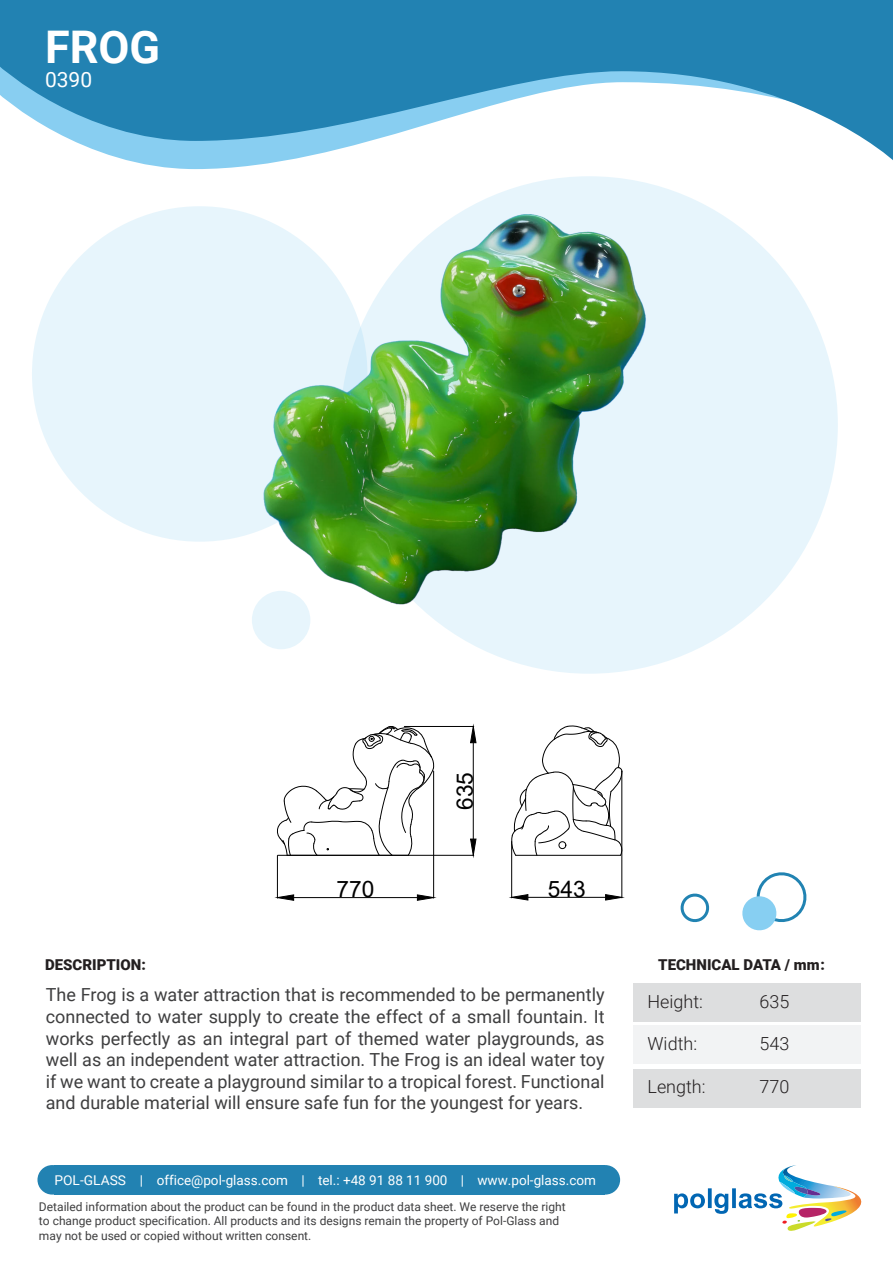
<style>
.page{position:relative;width:893px;height:1263px;background:#fff}
.page>*{position:absolute;margin:0;border:0;box-sizing:border-box;transform-origin:0 0}
.t1{font:700 45px "Roboto";color:#fff}
.t2{font:22.65px "Arial";color:#000}
.t3{font:21px "Roboto";color:#fff}
.t4{font:18px/21.6px "Roboto";color:#3e3e3f;text-align:justify}
.t5{font:300 18px "Roboto";color:#231f20}
.t6{font:900 15px "Roboto";color:#231f20}
.t7{font:13.5px "Roboto";color:#fff}
.t8{font:12px/14.4px "Roboto";color:#3e3e3f}
</style>
<div class="page">
<div style="left:633px;top:983px;width:228px;height:38px;background:#dddedf"></div>
<div style="left:633px;top:1069px;width:228px;height:38px;background:#dddedf"></div>
<div style="left:633px;top:1025px;width:228px;height:38px;background:#f2f3f4"></div>
<svg style="left:0;top:0;width:893px;height:160px;fill:#2282b2"></svg>
<div style="left:37px;top:1165px;width:30px;height:29px;background:#2282b2;border-radius:50%"></div>
<div style="left:591px;top:1165px;width:29px;height:29px;background:#2282b2;border-radius:50%"></div>
<div style="left:54px;top:1165px;width:551px;height:29px;background:#2282b2"></div>
<svg style="left:674px;top:1165px;width:188px;height:66px"></svg>
<svg style="left:680px;top:893px;width:30px;height:30px"></svg>
<svg style="left:742px;top:872px;width:65px;height:59px"></svg>
<div style="left:32px;top:206px;width:335px;height:336px;background:#e7f5fc;border-radius:50%"></div>
<div style="left:252px;top:591px;width:58px;height:58px;background:#e7f5fc;border-radius:50%"></div>
<div style="left:340px;top:176px;width:498px;height:498px;background:#e7f5fc;border-radius:50%"></div>
<hr style="left:404px;top:726px;width:70px;height:1px;background:#000">
<hr style="left:278px;top:855px;width:196px;height:1px;background:#000">
<hr style="left:473px;top:743px;width:1px;height:96px;background:#000">
<svg style="left:470px;top:726px;width:7px;height:17px"></svg>
<svg style="left:470px;top:838px;width:7px;height:18px"></svg>
<hr style="left:277px;top:855px;width:1px;height:43px;background:#000">
<hr style="left:433px;top:771px;width:1px;height:127px;background:#000">
<hr style="left:294px;top:897px;width:123px;height:1px;background:#000">
<svg style="left:277px;top:894px;width:17px;height:7px"></svg>
<svg style="left:417px;top:894px;width:17px;height:7px"></svg>
<svg style="left:511px;top:725px;width:112px;height:131px"></svg>
<hr style="left:511px;top:841px;width:1px;height:57px;background:#000">
<hr style="left:622px;top:771px;width:1px;height:127px;background:#000">
<hr style="left:528px;top:897px;width:78px;height:1px;background:#000">
<svg style="left:511px;top:894px;width:18px;height:7px"></svg>
<svg style="left:605px;top:894px;width:18px;height:7px"></svg>
<div style="left:559px;top:841px;width:7px;height:8px;border:1px solid #000;border-radius:50%"></div>
<svg style="left:276px;top:726px;width:158px;height:130px"></svg>
<img style="left:88px;top:160px;width:717px;height:480px">
<h1 class="t1" style="left:45px;top:16px;width:117px">FROG</h1>
<p class="t3" style="left:45px;top:65px;width:49px">0390</p>
<p class="t2" style="left:449px;top:810px;width:39px;rotate:-90deg">635</p>
<p class="t6" style="left:45px;top:954px;width:102px">DESCRIPTION:</p>
<p class="t2" style="left:337px;top:873px;width:39px">770</p>
<p class="t2" style="left:548px;top:873px;width:39px">543</p>
<p class="t4" style="left:46px;top:983px;width:560px">The Frog is a water attraction that is recommended to be permanently connected to water supply to create the effect of a small fountain. It works perfectly as an integral part of themed water playgrounds, as well as an independent water attraction. The Frog is an ideal water toy if we want to create a playground similar to a tropical forest. Functional and durable material will ensure safe fun for the youngest for years.</p>
<p class="t7" style="left:54px;top:1170px;width:543px">POL-GLASS | office@pol-glass.com | tel.: +48 91 88 11 900 | www.pol-glass.com</p>
<p class="t8" style="left:39px;top:1199px;width:528px">Detailed information about the product can be found in the product data sheet. We reserve the right to change product specification. All products and its designs remain the property of Pol-Glass and may not be used or copied without written consent.</p>
<p class="t6" style="left:658px;top:954px;width:168px">TECHNICAL DATA / mm:</p>
<p class="t5" style="left:647px;top:989px;width:57px">Height:</p>
<p class="t5" style="left:647px;top:1031px;width:51px">Width:</p>
<p class="t5" style="left:647px;top:1074px;width:60px">Length:</p>
<p class="t5" style="left:759px;top:989px;width:31px">635</p>
<p class="t5" style="left:759px;top:1031px;width:31px">543</p>
<p class="t5" style="left:759px;top:1074px;width:31px">770</p>
</div>
